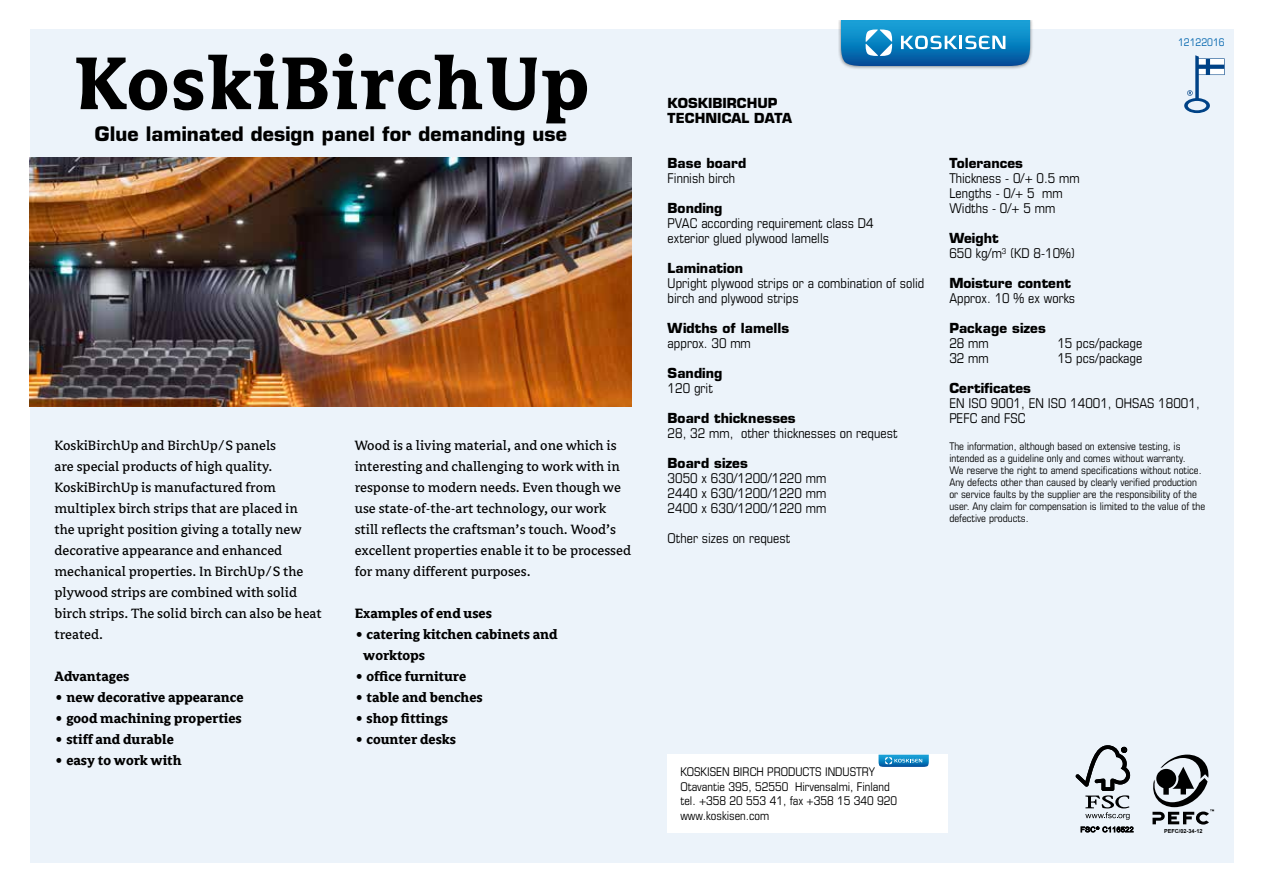
<style>
.page{position:relative;width:1263px;height:893px;background:#fff}
.page>*{position:absolute;margin:0;border:0;box-sizing:border-box;transform-origin:0 0}
.t1{font:700 82.5px "Avance OT";letter-spacing:.025em;color:#000}
.t2{font:700 19.5px "Eurostile LT Std";letter-spacing:.005em;color:#000}
.t3{font:15px/21px "Avance OT";color:#000}
.t4{font:700 15px/21px "Avance OT";color:#000}
.t5{font:condensed 13.5px/15px "Eurostile LT Std";letter-spacing:.005em;color:#000}
.t6{font:700 13.5px/15px "Eurostile LT Std";letter-spacing:.005em;color:#000}
.t7{font:condensed 12px/14.4px "Eurostile LT Std";color:#000}
.t8{font:condensed 10.5px/12px "Eurostile LT Std";color:#000}
.t9{font:condensed 10.5px "Eurostile LT Std";color:#0064ad}
.t10{font:700 5.55px "Arial";color:#000}
.s1{font-weight:700;font-stretch:normal}
</style>
<div class="page">
<div style="left:30px;top:30px;width:1203px;height:833px;background:#ecf3fa"></div>
<div style="left:838px;top:17px;width:196px;height:52px;background:#000;opacity:.45"></div>
<svg style="left:841px;top:20px;width:189px;height:46px;background:#268bc3"></svg>
<div style="left:837px;top:12px;width:197px;height:8px;background:#fff"></div>
<div style="left:668px;top:755px;width:280px;height:78px;background:#fff"></div>
<svg style="left:878px;top:755px;width:51px;height:12px"></svg>
<svg style="left:1152px;top:755px;width:62px;height:69px"></svg>
<svg style="left:1075px;top:745px;width:55px;height:75px"></svg>
<svg style="left:1081px;top:826px;width:52px;height:6px"></svg>
<svg style="left:1184px;top:55px;width:41px;height:58px"></svg>
<img style="left:30px;top:157px;width:601px;height:250px">
<h1 class="t1" style="left:74px;top:39px;width:516px">KoskiBirchUp</h1>
<h2 class="t2" style="left:95px;top:121px;width:474px">Glue laminated design panel for demanding use</h2>
<p class="t3" style="left:55px;top:435px;width:269px">KoskiBirchUp and BirchUp/S panels<br>are special products of high quality.<br>KoskiBirchUp is manufactured from multiplex birch strips that are placed in<br>the upright position giving a totally new decorative appearance and enhanced mechanical properties. In BirchUp/S the plywood strips are combined with solid birch strips. The solid birch can also be heat treated.</p>
<p class="t4" style="left:55px;top:666px;width:76px">Advantages</p>
<p class="t4" style="left:55px;top:687px;width:190px">• new decorative appearance</p>
<p class="t4" style="left:55px;top:708px;width:189px">• good machining properties</p>
<p class="t4" style="left:55px;top:729px;width:121px">• stiff and durable</p>
<p class="t4" style="left:55px;top:750px;width:129px">• easy to work with</p>
<p class="t3" style="left:355px;top:435px;width:278px">Wood is a living material, and one which is interesting and challenging to work with in response to modern needs. Even though we use state-of-the-art technology, our work still reflects the craftsman’s touch. Wood’s excellent properties enable it to be processed for many different purposes.</p>
<p class="t4" style="left:355px;top:603px;width:139px">Examples of end uses</p>
<p class="t4" style="left:363px;top:624px;width:196px;text-indent:-9px">• catering kitchen cabinets and worktops</p>
<p class="t4" style="left:355px;top:666px;width:113px">• office furniture</p>
<p class="t4" style="left:355px;top:687px;width:130px">• table and benches</p>
<p class="t4" style="left:355px;top:708px;width:95px">• shop fittings</p>
<p class="t4" style="left:355px;top:729px;width:103px">• counter desks</p>
<p class="t6" style="left:668px;top:96px;width:126px">KOSKIBIRCHUP<br>TECHNICAL DATA</p>
<p class="t6" style="left:668px;top:156px;width:80px">Base board</p>
<p class="t5" style="left:668px;top:171px;width:69px">Finnish birch</p>
<p class="t6" style="left:668px;top:201px;width:56px">Bonding</p>
<p class="t5" style="left:668px;top:216px;width:208px">PVAC according requirement class D4 exterior glued plywood lamells</p>
<p class="t6" style="left:668px;top:261px;width:77px">Lamination</p>
<p class="t5" style="left:668px;top:276px;width:258px">Upright plywood strips or a combination of solid birch and plywood strips</p>
<p class="t6" style="left:668px;top:321px;width:123px">Widths of lamells</p>
<p class="t5" style="left:668px;top:336px;width:85px">approx. 30 mm</p>
<p class="t6" style="left:668px;top:366px;width:56px">Sanding</p>
<p class="t5" style="left:668px;top:381px;width:47px">120 grit</p>
<p class="t6" style="left:668px;top:411px;width:130px">Board thicknesses</p>
<p class="t5" style="left:668px;top:426px;width:231px">28, 32 mm, other thicknesses on request</p>
<p class="t6" style="left:668px;top:456px;width:82px">Board sizes</p>
<p class="t5" style="left:668px;top:471px;width:160px;text-align:justify">3050 x 630/1200/1220 mm 2440 x 630/1200/1220 mm 2400 x 630/1200/1220 mm</p>
<p class="t5" style="left:668px;top:531px;width:124px">Other sizes on request</p>
<p class="t9" style="left:1178px;top:36px;width:48px">12122016</p>
<p class="t6" style="left:949px;top:156px;width:75px">Tolerances</p>
<p class="t5" style="left:949px;top:171px;width:132px">Thickness - 0/+ 0.5 mm<br>Lengths - 0/+ 5 mm<br>Widths - 0/+ 5 mm</p>
<p class="t5" style="left:949px;top:231px;width:127px"><span class="s1">Weight<br></span>650 kg/m<sup>3</sup> (KD 8-10%)</p>
<p class="t6" style="left:949px;top:276px;width:123px">Moisture content</p>
<p class="t5" style="left:949px;top:291px;width:127px">Approx. 10 % ex works</p>
<p class="t6" style="left:949px;top:321px;width:98px">Package sizes</p>
<p class="t5" style="left:949px;top:336px;width:41px">28 mm</p>
<p class="t5" style="left:1057px;top:336px;width:87px">15 pcs/package</p>
<p class="t5" style="left:949px;top:351px;width:41px">32 mm</p>
<p class="t5" style="left:1057px;top:351px;width:87px">15 pcs/package</p>
<p class="t6" style="left:949px;top:381px;width:83px">Certificates</p>
<p class="t5" style="left:949px;top:396px;width:252px">EN ISO 9001, EN ISO 14001, OHSAS 18001,<br>PEFC and FSC</p>
<p class="t8" style="left:949px;top:440px;width:257px">The information, although based on extensive testing, is intended as a guideline only and comes without warranty.<br>We reserve the right to amend specifications without notice.<br>Any defects other than caused by clearly verified production or service faults by the supplier are the responsibility of the user. Any claim for compensation is limited to the value of the defective products.</p>
<p class="t7" style="left:680px;top:765px;width:218px">KOSKISEN BIRCH PRODUCTS INDUSTRY Otavantie 395, 52550 Hirvensalmi, Finland tel. +358 20 553 41, fax +358 15 340 920 www.koskisen.com</p>
<p class="t10" style="left:1164px;top:828px;width:40px">PEFC/02-34-12</p>
</div>
